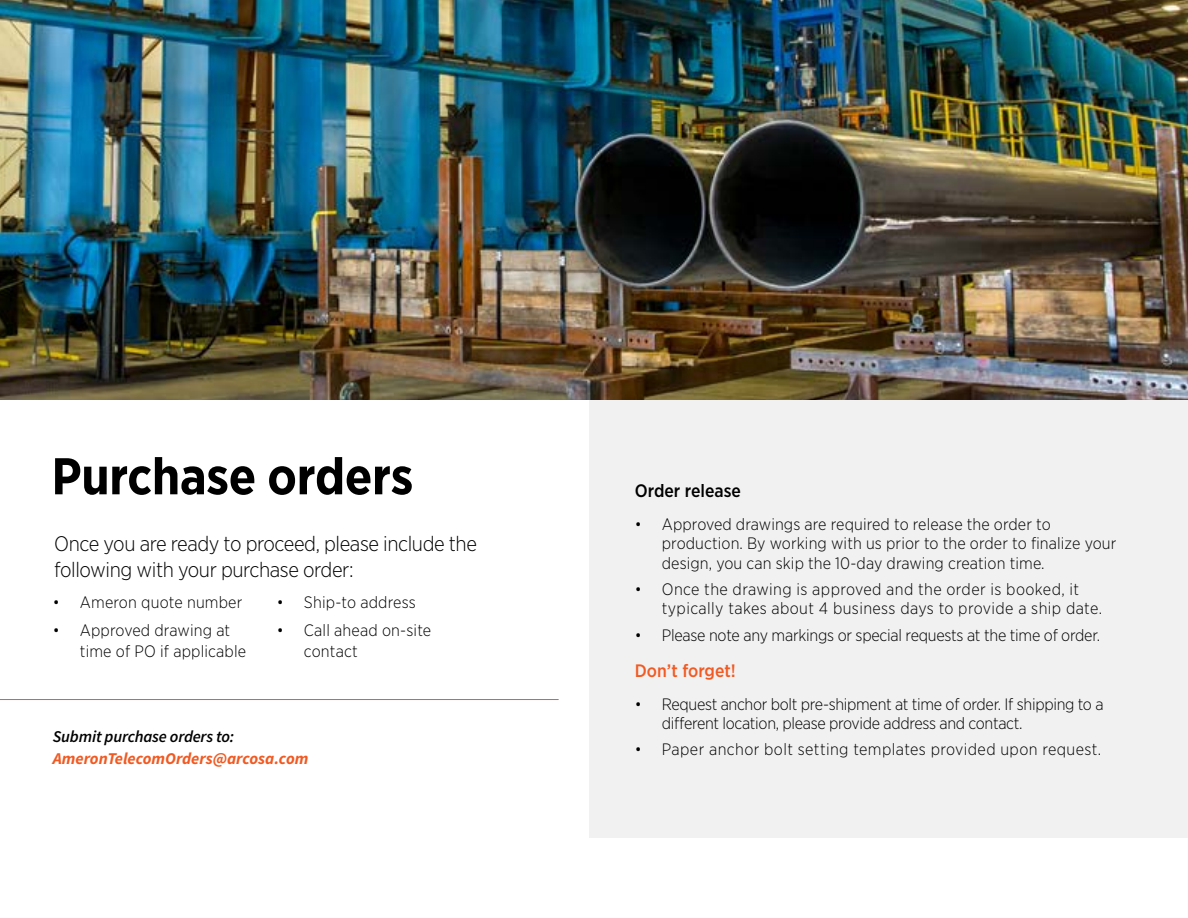
<style>
.page{position:relative;width:1188px;height:918px;background:#fff}
.page>*{position:absolute;margin:0;border:0;box-sizing:border-box;transform-origin:0 0}
.t1{font:700 51.6px "Gotham Narrow";letter-spacing:-.005em;color:#000}
.t2{font:300 21px/25.5px "Gotham Narrow";letter-spacing:-.02em;color:#000}
.t3{font:500 18px "Gotham Narrow";color:#000}
.t4{font:500 18px "Gotham Narrow";color:#f15a22}
.t5{font:300 16.5px/21px "Gotham Narrow";letter-spacing:.005em;color:#000}
.t6{font:300 16.5px/19.5px "Gotham Narrow";letter-spacing:.025em;color:#000}
.t7{font:300 16.5px/19.5px "Gotham Narrow";letter-spacing:-.02em;color:#000}
.t8{font:300 16.5px "Gotham Narrow";letter-spacing:-.015em;color:#000}
.t9{font:italic 700 16.5px "Source Sans Pro";color:#f15a22}
.t10{font:italic 600 16.5px "Source Sans Pro";letter-spacing:-.01em;color:#000}
</style>
<div class="page">
<div style="left:590px;top:309px;width:598px;height:529px;background:#f1f1f2"></div>
<img style="left:0;top:0;width:1188px;height:400px">
<hr style="left:0;top:699px;width:558px;height:1px;background:#f15a22">
<p class="t1" style="left:51px;top:443px;width:363px">Purchase orders</p>
<p class="t2" style="left:54px;top:531px;width:424px">Once you are ready to proceed, please include the following with your purchase order:</p>
<p class="t5" style="left:53px;top:592px;width:191px">• Ameron quote number</p>
<p class="t5" style="left:80px;top:619px;width:168px;text-indent:-27px">• Approved drawing at time of PO if applicable</p>
<p class="t5" style="left:277px;top:592px;width:140px">• Ship-to address</p>
<p class="t5" style="left:304px;top:619px;width:129px;text-indent:-27px">• Call ahead on-site contact</p>
<p class="t10" style="left:53px;top:726px;width:183px">Submit purchase orders to:</p>
<p class="t9" style="left:53px;top:747px;width:257px">AmeronTelecomOrders@arcosa.com</p>
<p class="t3" style="left:635px;top:479px;width:108px">Order release</p>
<p class="t5" style="left:662px;top:514px;width:456px;line-height:19.5px;text-indent:-27px">• Approved drawings are required to release the order to production. By working with us prior to the order to finalize your design, you can skip the 10-day drawing creation time.</p>
<p class="t6" style="left:662px;top:579px;width:442px;text-indent:-27px">• Once the drawing is approved and the order is booked, it typically takes about 4 business days to provide a ship date.</p>
<p class="t8" style="left:635px;top:625px;width:467px">• Please note any markings or special requests at the time of order.</p>
<p class="t4" style="left:635px;top:659px;width:103px">Don’t forget!</p>
<p class="t7" style="left:662px;top:694px;width:443px;text-indent:-27px">• Request anchor bolt pre-shipment at time of order. If shipping to a different location, please provide address and contact.</p>
<p class="t6" style="left:635px;top:739px;width:468px">• Paper anchor bolt setting templates provided upon request.</p>
</div>
